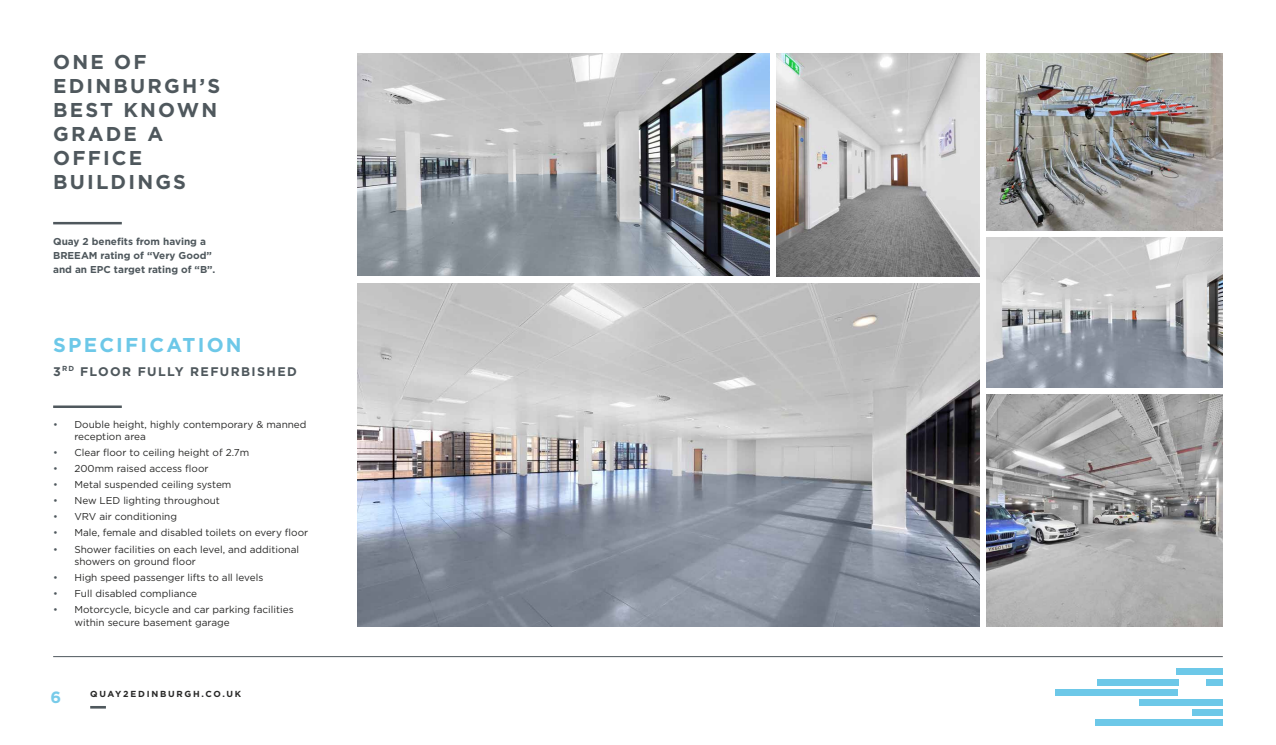
<style>
.page{position:relative;width:1276px;height:745px;background:#fff}
.page>*{position:absolute;margin:0;border:0;box-sizing:border-box;transform-origin:0 0}
.t1{font:700 20px/24px "Gotham";letter-spacing:.11em;color:#4f585d}
.t2{font:700 20px "Gotham";letter-spacing:.11em;color:#6dc8e8}
.t3{font:700 16.25px "Gotham";color:#78cbe9}
.t4{font:700 12.5px "Gotham";letter-spacing:.11em;color:#4f585d}
.t5{font:10px/12.5px "Gotham";color:#282827}
.t6{font:700 10px/13.8px "Gotham";color:#4f585d}
.t7{font:700 8.75px "Gotham";letter-spacing:.2em;color:#282827}
.s1{color:#4f585d}
</style>
<div class="page">
<img style="left:986px;top:53px;width:236px;height:177px">
<img style="left:358px;top:283px;width:621px;height:342px">
<img style="left:986px;top:394px;width:236px;height:231px">
<img style="left:358px;top:53px;width:412px;height:223px">
<img style="left:986px;top:237px;width:236px;height:150px">
<img style="left:777px;top:53px;width:202px;height:223px">
<hr style="left:53px;top:222px;width:69px;height:2px;background:#4f585d">
<hr style="left:53px;top:405px;width:69px;height:3px;background:#4f585d">
<hr style="left:90px;top:705px;width:16px;height:3px;background:#4f585d">
<hr style="left:53px;top:656px;width:1169px;height:1px;background:#4f585d">
<div style="left:1098px;top:678px;width:81px;height:6px;background:#6dc8e8"></div>
<div style="left:1206px;top:678px;width:16px;height:6px;background:#6dc8e8"></div>
<div style="left:1176px;top:668px;width:46px;height:6px;background:#6dc8e8"></div>
<div style="left:1139px;top:698px;width:83px;height:7px;background:#6dc8e8"></div>
<div style="left:1095px;top:719px;width:127px;height:6px;background:#6dc8e8"></div>
<div style="left:1054px;top:688px;width:123px;height:6px;background:#6dc8e8"></div>
<div style="left:1192px;top:709px;width:30px;height:6px;background:#6dc8e8"></div>
<h1 class="t1" style="left:53px;top:50px;width:168px">ONE OF<br>EDINBURGH’S<br>BEST KNOWN<br>GRADE A<br>OFFICE<br>BUILDINGS</h1>
<p class="t6" style="left:53px;top:235px;width:164px">Quay 2 benefits from having a<br>BREEAM rating of “Very Good” and an EPC target rating of “B”.</p>
<h1 class="t2" style="left:53px;top:332px;width:190px">SPECIFICATION</h1>
<p class="t4" style="left:53px;top:362px;width:245px">3<sup>RD</sup> FLOOR FULLY REFURBISHED</p>
<p class="t5" style="left:74px;top:417px;width:234px;text-indent:-21px"><span class="s1">•</span> Double height, highly contemporary &amp; manned reception area</p>
<p class="t5" style="left:53px;top:446px;width:198px"><span class="s1">•</span> Clear floor to ceiling height of 2.7m</p>
<p class="t5" style="left:53px;top:462px;width:157px"><span class="s1">•</span> 200mm raised access floor</p>
<p class="t5" style="left:53px;top:478px;width:180px"><span class="s1">•</span> Metal suspended ceiling system</p>
<p class="t5" style="left:53px;top:494px;width:168px"><span class="s1">•</span> New LED lighting throughout</p>
<p class="t5" style="left:53px;top:510px;width:125px"><span class="s1">•</span> VRV air conditioning</p>
<p class="t5" style="left:53px;top:526px;width:256px"><span class="s1">•</span> Male, female and disabled toilets on every floor</p>
<p class="t5" style="left:74px;top:542px;width:226px;text-indent:-21px"><span class="s1">•</span> Shower facilities on each level, and additional showers on ground floor</p>
<p class="t5" style="left:53px;top:570px;width:212px"><span class="s1">•</span> High speed passenger lifts to all levels</p>
<p class="t5" style="left:53px;top:586px;width:145px"><span class="s1">•</span> Full disabled compliance</p>
<p class="t5" style="left:74px;top:602px;width:221px;text-indent:-21px"><span class="s1">•</span> Motorcycle, bicycle and car parking facilities within secure basement garage</p>
<h2 class="t3" style="left:50px;top:686px;width:12px">6</h2>
<p class="t7" style="left:90px;top:687px;width:152px">QUAY2EDINBURGH.CO.UK</p>
</div>
